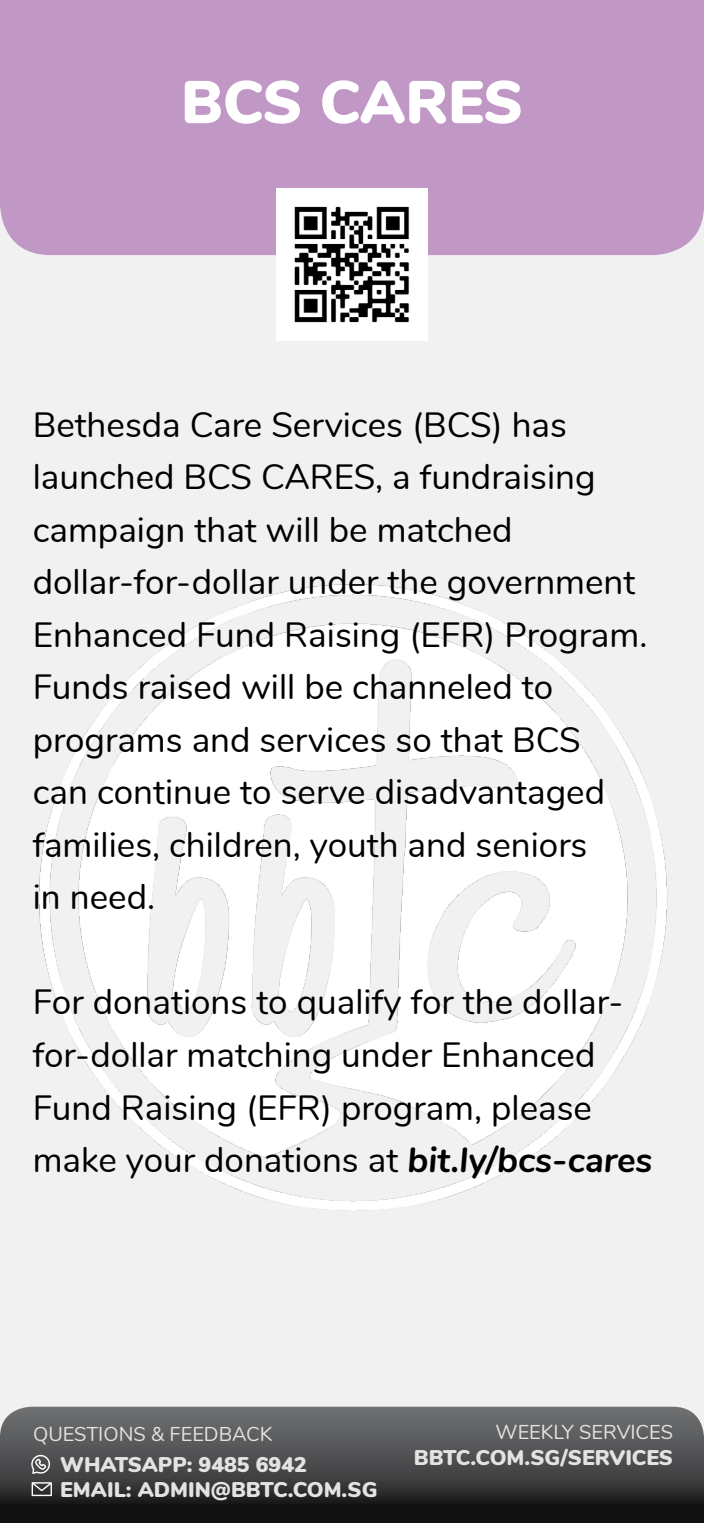
<style>
.page{position:relative;width:704px;height:1523px;background:#fff}
.page>*{position:absolute;margin:0;border:0;box-sizing:border-box;transform-origin:0 0}
.t1{font:900 60px "Nunito";letter-spacing:-.005em;color:#fff}
.t2{font:35px/52.5px "Nunito";color:#000}
.t3{font:900 21.25px/25px "Nunito";color:#e3e3e3}
.t4{font:20px "Nunito";color:#e3e3e3}
.s1{font-weight:700;font-style:italic}
</style>
<div class="page">
<div style="left:0;top:1px;width:703px;height:1437px;background:#f1f1f1"></div>
<svg style="left:0;top:1406px;width:703px;height:116px;background:#454547"></svg>
<img style="left:39px;top:584px;width:629px;height:627px">
<svg style="left:30px;top:1453px;width:20px;height:21px"></svg>
<svg style="left:32px;top:1482px;width:20px;height:14px"></svg>
<div style="left:0;top:0;width:703px;height:255px;background:#c197c6"></div>
<img style="left:276px;top:189px;width:151px;height:151px">
<h1 class="t1" style="left:181px;top:58px;width:343px">BCS CARES</h1>
<p class="t2" style="left:33px;top:396px;width:615px">Bethesda Care Services (BCS) has launched BCS CARES, a fundraising campaign that will be matched dollar-for-dollar under the government<br>Enhanced Fund Raising (EFR) Program.<br>Funds raised will be channeled to programs and services so that BCS<br>can continue to serve disadvantaged families, children, youth and seniors<br>in need.</p>
<p class="t2" style="left:33px;top:974px;width:621px">For donations to qualify for the dollar&shy;for-dollar matching under Enhanced Fund Raising (EFR) program, please make your donations at <span class="s1">bit.ly/bcs-cares</span></p>
<p class="t4" style="left:33px;top:1419px;width:241px">QUESTIONS &amp; FEEDBACK</p>
<p class="t3" style="left:60px;top:1450px;width:318px">WHATSAPP: 9485 6942<br>EMAIL: ADMIN@BBTC.COM.SG</p>
<p class="t4" style="left:495px;top:1417px;width:179px">WEEKLY SERVICES</p>
<p class="t3" style="left:413px;top:1443px;width:260px">BBTC.COM.SG/SERVICES</p>
</div>
